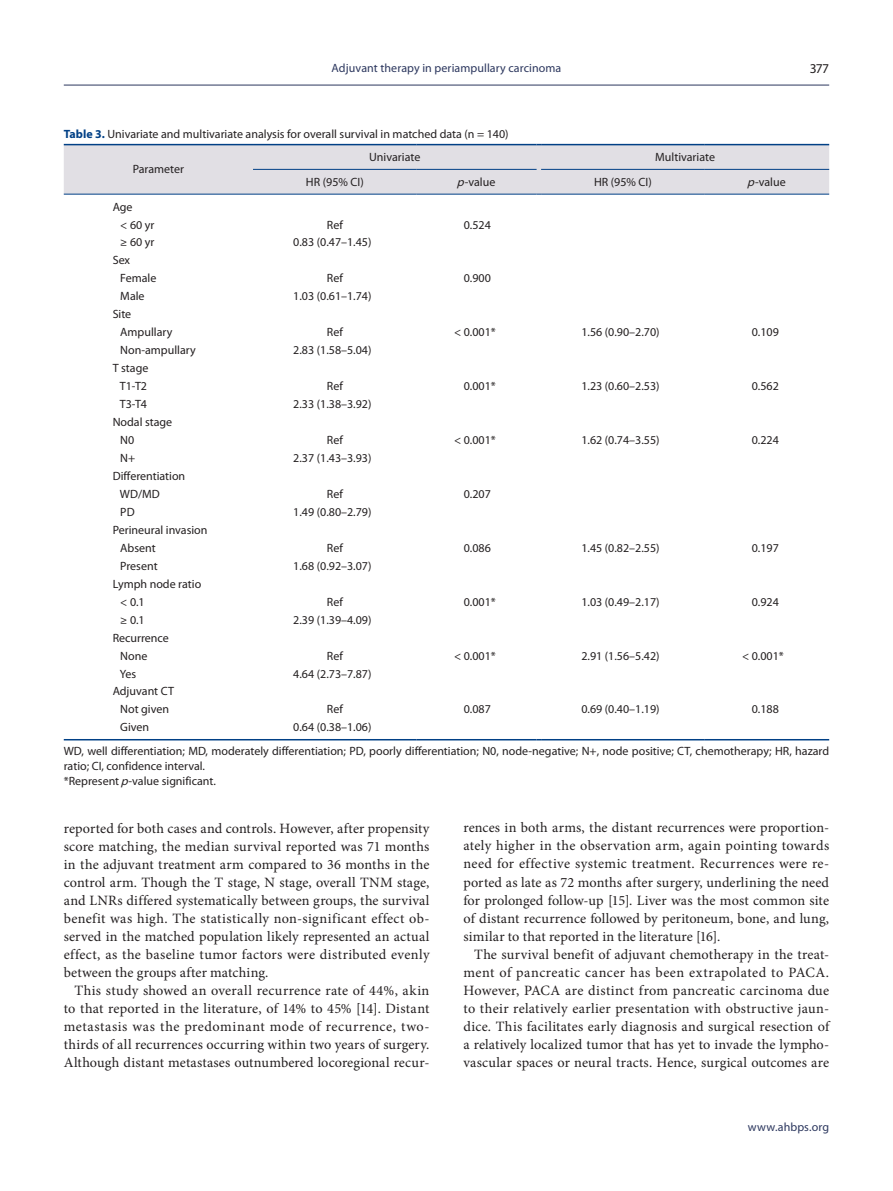
<style>
.page{position:relative;width:893px;height:1191px;background:#fff}
.page>*{position:absolute;margin:0;border:0;box-sizing:border-box;transform-origin:0 0}
.t1{font:14.25px "Minion Pro";letter-spacing:.015em;color:#231f20}
.t2{font:14.25px "Minion Pro";letter-spacing:.04em;color:#231f20}
.t3{font:13.5px "Myriad Pro";color:#231f20}
.t4{font:12px/18px "Myriad Pro";color:#231f20}
.t5{font:12px "Myriad Pro";letter-spacing:.005em;color:#2c375e}
.s1{font-weight:700;color:#014086}
.s2{font-style:italic}
</style>
<div class="page">
<hr style="left:64px;top:85px;width:765px;height:1px;background:#2c375e">
<hr style="left:64px;top:739px;width:189px;height:1px;background:#014086">
<hr style="left:253px;top:739px;width:164px;height:1px;background:#014086">
<hr style="left:417px;top:739px;width:120px;height:1px;background:#014086">
<hr style="left:541px;top:739px;width:164px;height:1px;background:#014086">
<hr style="left:705px;top:739px;width:124px;height:1px;background:#014086">
<svg style="left:64px;top:144px;width:765px;height:51px;background:#d4d6de"></svg>
<hr style="left:541px;top:169px;width:164px;height:1px;background:#014086">
<hr style="left:705px;top:169px;width:124px;height:1px;background:#014086">
<p class="t5" style="left:332px;top:61px;width:231px">Adjuvant therapy in periampullary carcinoma</p>
<p class="t4" style="left:64px;top:124px;width:446px"><span class="s1">Table 3.</span> Univariate and multivariate analysis for overall survival in matched data (n = 140)</p>
<p class="t4" style="left:133px;top:160px;width:53px">Parameter</p>
<p class="t4" style="left:369px;top:148px;width:53px">Univariate</p>
<p class="t4" style="left:655px;top:148px;width:61px">Multivariate</p>
<p class="t4" style="left:120px;top:197px;width:36px;text-indent:-8px">Age<br>&lt; 60 yr</p>
<p class="t4" style="left:306px;top:173px;width:59px">HR (95% CI)</p>
<p class="t4" style="left:457px;top:173px;width:40px"><span class="s2">p</span>-value</p>
<p class="t4" style="left:594px;top:173px;width:59px">HR (95% CI)</p>
<p class="t4" style="left:747px;top:173px;width:40px"><span class="s2">p</span>-value</p>
<p class="t4" style="left:327px;top:215px;width:18px">Ref</p>
<p class="t4" style="left:464px;top:215px;width:29px">0.524</p>
<p class="t4" style="left:120px;top:233px;width:36px">≥ 60 yr</p>
<p class="t4" style="left:293px;top:233px;width:80px">0.83 (0.47–1.45)</p>
<p class="t4" style="left:120px;top:251px;width:38px;text-indent:-8px">Sex<br>Female</p>
<p class="t4" style="left:327px;top:269px;width:18px">Ref</p>
<p class="t4" style="left:464px;top:269px;width:29px">0.900</p>
<p class="t4" style="left:120px;top:287px;width:26px">Male</p>
<p class="t4" style="left:293px;top:287px;width:80px">1.03 (0.61–1.74)</p>
<p class="t4" style="left:120px;top:305px;width:54px;text-indent:-8px">Site<br>Ampullary</p>
<p class="t4" style="left:327px;top:323px;width:18px">Ref</p>
<p class="t4" style="left:454px;top:323px;width:43px">&lt; 0.001*</p>
<p class="t4" style="left:581px;top:323px;width:80px">1.56 (0.90–2.70)</p>
<p class="t4" style="left:752px;top:323px;width:29px">0.109</p>
<p class="t4" style="left:120px;top:341px;width:77px">Non-ampullary</p>
<p class="t4" style="left:293px;top:341px;width:80px">2.83 (1.58–5.04)</p>
<p class="t4" style="left:113px;top:359px;width:37px;text-align:center">T stage<br>T1-T2</p>
<p class="t4" style="left:327px;top:377px;width:18px">Ref</p>
<p class="t4" style="left:464px;top:377px;width:34px">0.001*</p>
<p class="t4" style="left:581px;top:377px;width:80px">1.23 (0.60–2.53)</p>
<p class="t4" style="left:752px;top:377px;width:29px">0.562</p>
<p class="t4" style="left:120px;top:395px;width:29px">T3-T4</p>
<p class="t4" style="left:293px;top:395px;width:80px">2.33 (1.38–3.92)</p>
<p class="t4" style="left:120px;top:413px;width:54px;text-indent:-8px">Nodal stage<br>N0</p>
<p class="t4" style="left:327px;top:431px;width:18px">Ref</p>
<p class="t4" style="left:454px;top:431px;width:43px">&lt; 0.001*</p>
<p class="t4" style="left:581px;top:431px;width:80px">1.62 (0.74–3.55)</p>
<p class="t4" style="left:752px;top:431px;width:29px">0.224</p>
<p class="t4" style="left:120px;top:449px;width:17px">N+</p>
<p class="t4" style="left:293px;top:449px;width:80px">2.37 (1.43–3.93)</p>
<p class="t4" style="left:120px;top:467px;width:67px;text-indent:-7px">Differentiation<br>WD/MD</p>
<p class="t4" style="left:327px;top:485px;width:18px">Ref</p>
<p class="t4" style="left:464px;top:485px;width:29px">0.207</p>
<p class="t4" style="left:120px;top:502px;width:16px">PD</p>
<p class="t4" style="left:293px;top:502px;width:80px">1.49 (0.80–2.79)</p>
<p class="t4" style="left:120px;top:520px;width:89px;text-indent:-8px">Perineural invasion<br>Absent</p>
<p class="t4" style="left:327px;top:538px;width:18px">Ref</p>
<p class="t4" style="left:464px;top:538px;width:29px">0.086</p>
<p class="t4" style="left:581px;top:538px;width:80px">1.45 (0.82–2.55)</p>
<p class="t4" style="left:752px;top:538px;width:29px">0.197</p>
<p class="t4" style="left:120px;top:556px;width:39px">Present</p>
<p class="t4" style="left:293px;top:556px;width:80px">1.68 (0.92–3.07)</p>
<p class="t4" style="left:120px;top:574px;width:82px;text-indent:-8px">Lymph node ratio &lt; 0.1</p>
<p class="t4" style="left:327px;top:592px;width:18px">Ref</p>
<p class="t4" style="left:464px;top:592px;width:34px">0.001*</p>
<p class="t4" style="left:581px;top:592px;width:80px">1.03 (0.49–2.17)</p>
<p class="t4" style="left:752px;top:592px;width:29px">0.924</p>
<p class="t4" style="left:120px;top:610px;width:26px">≥ 0.1</p>
<p class="t4" style="left:293px;top:610px;width:80px">2.39 (1.39–4.09)</p>
<p class="t4" style="left:120px;top:628px;width:50px;text-indent:-8px">Recurrence<br>None</p>
<p class="t4" style="left:327px;top:646px;width:18px">Ref</p>
<p class="t4" style="left:454px;top:646px;width:43px">&lt; 0.001*</p>
<p class="t4" style="left:581px;top:646px;width:80px">2.91 (1.56–5.42)</p>
<p class="t4" style="left:742px;top:646px;width:43px">&lt; 0.001*</p>
<p class="t4" style="left:120px;top:664px;width:18px">Yes</p>
<p class="t4" style="left:293px;top:664px;width:80px">4.64 (2.73–7.87)</p>
<p class="t4" style="left:113px;top:682px;width:63px;text-align:center">Adjuvant CT<br>Not given</p>
<p class="t4" style="left:327px;top:700px;width:18px">Ref</p>
<p class="t4" style="left:464px;top:700px;width:29px">0.087</p>
<p class="t4" style="left:581px;top:700px;width:80px">0.69 (0.40–1.19)</p>
<p class="t4" style="left:752px;top:700px;width:29px">0.188</p>
<p class="t3" style="left:810px;top:60px;width:21px">377</p>
<p class="t4" style="left:64px;top:715px;width:767px;line-height:23.4px;text-indent:230px">0.64 (0.38–1.06)<br>WD, well differentiation; MD, moderately differentiation; PD, poorly differentiation; N0, node-negative; N+, node positive; CT, chemotherapy; HR, hazard</p>
<p class="t4" style="left:64px;top:758px;width:154px;line-height:15px">ratio; CI, confidence interval. *Represent <span class="s2">p</span>-value significant.</p>
<p class="t4" style="left:120px;top:718px;width:30px">Given</p>
<p class="t1" style="left:64px;top:818px;width:367px">reported for both cases and controls. However, after propensity</p>
<p class="t1" style="left:64px;top:836px;width:367px">score matching, the median survival reported was 71 months</p>
<p class="t1" style="left:64px;top:854px;width:367px">in the adjuvant treatment arm compared to 36 months in the</p>
<p class="t1" style="left:64px;top:872px;width:367px">control arm. Though the T stage, N stage, overall TNM stage,</p>
<p class="t1" style="left:64px;top:890px;width:367px">and LNRs differed systematically between groups, the survival</p>
<p class="t1" style="left:64px;top:908px;width:367px">benefit was high. The statistically non-significant effect ob-</p>
<p class="t1" style="left:64px;top:926px;width:367px">served in the matched population likely represented an actual</p>
<p class="t1" style="left:64px;top:944px;width:367px">effect, as the baseline tumor factors were distributed evenly</p>
<p class="t1" style="left:64px;top:962px;width:206px">between the groups after matching.</p>
<p class="t1" style="left:74px;top:980px;width:357px">This study showed an overall recurrence rate of 44%, akin</p>
<p class="t1" style="left:64px;top:998px;width:367px">to that reported in the literature, of 14% to 45% [14]. Distant</p>
<p class="t2" style="left:64px;top:1016px;width:367px">metastasis was the predominant mode of recurrence, two-</p>
<p class="t1" style="left:64px;top:1034px;width:367px">thirds of all recurrences occurring within two years of surgery.</p>
<p class="t1" style="left:64px;top:1052px;width:367px">Although distant metastases outnumbered locoregional recur-</p>
<p class="t1" style="left:463px;top:818px;width:367px">rences in both arms, the distant recurrences were proportion-</p>
<p class="t1" style="left:463px;top:836px;width:367px">ately higher in the observation arm, again pointing towards</p>
<p class="t1" style="left:463px;top:854px;width:367px">need for effective systemic treatment. Recurrences were re-</p>
<p class="t1" style="left:463px;top:872px;width:367px">ported as late as 72 months after surgery, underlining the need</p>
<p class="t1" style="left:463px;top:890px;width:367px">for prolonged follow-up [15]. Liver was the most common site</p>
<p class="t1" style="left:463px;top:908px;width:367px">of distant recurrence followed by peritoneum, bone, and lung,</p>
<p class="t1" style="left:463px;top:926px;width:258px">similar to that reported in the literature [16].</p>
<p class="t1" style="left:474px;top:944px;width:357px">The survival benefit of adjuvant chemotherapy in the treat-</p>
<p class="t1" style="left:463px;top:962px;width:367px">ment of pancreatic cancer has been extrapolated to PACA.</p>
<p class="t1" style="left:463px;top:980px;width:367px">However, PACA are distinct from pancreatic carcinoma due</p>
<p class="t1" style="left:463px;top:998px;width:367px">to their relatively earlier presentation with obstructive jaun-</p>
<p class="t1" style="left:463px;top:1016px;width:367px">dice. This facilitates early diagnosis and surgical resection of</p>
<p class="t1" style="left:463px;top:1034px;width:367px">a relatively localized tumor that has yet to invade the lympho-</p>
<p class="t1" style="left:463px;top:1052px;width:367px">vascular spaces or neural tracts. Hence, surgical outcomes are</p>
<p class="t5" style="left:748px;top:1119px;width:83px">www.ahbps.org</p>
</div>
